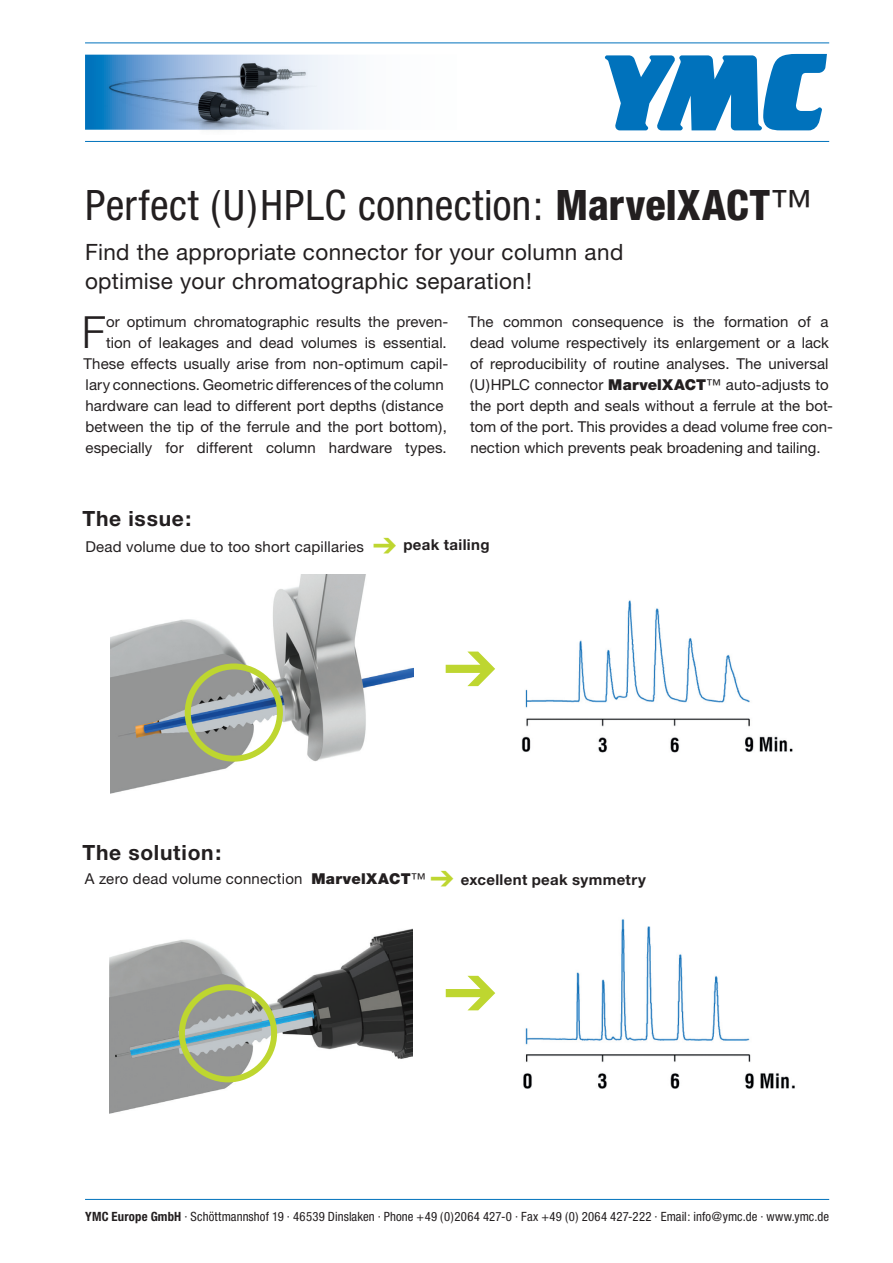
<style>
.page{position:relative;width:893px;height:1263px;background:#fff}
.page>*{position:absolute;margin:0;border:0;box-sizing:border-box;transform-origin:0 0}
.t1{font:300 44.4px "Helvetica Neue";color:#231f20}
.t2{font:condensed 42px "Helvetica Neue";letter-spacing:.01em;color:#231f20}
.t3{font:22.5px/28.5px "Helvetica Neue";letter-spacing:.015em;color:#231f20}
.t4{font:700 21px "Helvetica Neue";letter-spacing:.035em;color:#231f20}
.t5{font:15px/21px "Helvetica Neue";letter-spacing:.005em;color:#231f20}
.t6{font:condensed 12.75px "Helvetica Neue";letter-spacing:.01em;color:#231f20}
.s1{font-weight:800}
.s2{font-weight:900}
.s3{color:#bed630}
.s4{font-weight:700}
</style>
<div class="page">
<hr style="left:85px;top:1199px;width:744px;height:1px;background:#0072bc">
<hr style="left:85px;top:43px;width:744px;height:1px;background:#0072bc">
<hr style="left:85px;top:141px;width:744px;height:1px;background:#0072bc">
<svg style="left:85px;top:54px;width:742px;height:76px"></svg>
<img style="left:104px;top:54px;width:212px;height:76px">
<img style="left:521px;top:600px;width:272px;height:153px">
<img style="left:110px;top:575px;width:303px;height:219px">
<div style="left:185px;top:663px;width:98px;height:99px;border:6px solid #bed630;border-radius:50%"></div>
<img style="left:523px;top:919px;width:272px;height:170px">
<img style="left:110px;top:928px;width:303px;height:186px">
<div style="left:179px;top:984px;width:98px;height:98px;border:6px solid #bed630;border-radius:50%"></div>
<h2 class="t2" style="left:85px;top:181px;width:728px">Perfect (U)HPLC connection: <span class="s1">MarvelXACT</span>™</h2>
<h3 class="t3" style="left:85px;top:238px;width:540px">Find the appropriate connector for your column and optimise your chromatographic separation!</h3>
<h1 class="t1" style="left:82px;top:305px;width:25px">F</h1>
<p class="t5" style="left:106px;top:311px;width:344px">or optimum chromatographic results the preven-</p>
<p class="t5" style="left:468px;top:311px;width:366px">The common consequence is the formation of a dead volume respectively its enlargement or a lack of reproducibility of routine analyses. The universal (U)HPLC connector <span class="s2">MarvelXACT</span>™ auto-adjusts to the port depth and seals without a ferrule at the bot&shy;tom of the port. This provides a dead volume free con&shy;nection which prevents peak broadening and tailing.</p>
<p class="t5" style="left:106px;top:332px;width:342px">tion of leakages and dead volumes is essential.</p>
<p class="t5" style="left:83px;top:353px;width:366px">These effects usually arise from non-optimum capil-</p>
<p class="t5" style="left:86px;top:374px;width:360px">lary connections. Geometric differences of the column</p>
<p class="t5" style="left:86px;top:395px;width:359px">hardware can lead to different port depths (distance</p>
<p class="t5" style="left:86px;top:416px;width:363px">between the tip of the ferrule and the port bottom),</p>
<p class="t5" style="left:85px;top:437px;width:363px">especially for different column hardware types.</p>
<h3 class="t4" style="left:83px;top:506px;width:110px">The issue:</h3>
<p class="t5" style="left:85px;top:535px;width:406px">Dead volume due to too short capillaries <span class="s3">➔</span> <span class="s4">peak tailing</span></p>
<h3 class="t4" style="left:83px;top:839px;width:140px">The solution:</h3>
<p class="t5" style="left:85px;top:868px;width:562px">A zero dead volume connection <span class="s2">MarvelXACT</span>™ <span class="s3">➔</span> <span class="s4">excellent peak symmetry</span></p>
<p class="t6" style="left:85px;top:1209px;width:745px"><span class="s4">YMC Europe GmbH</span> · Schöttmannshof 19 · 46539 Dinslaken · Phone +49 (0)2064 427-0 · Fax +49 (0) 2064 427-222 · Email: info@ymc.de · www.ymc.de</p>
</div>
